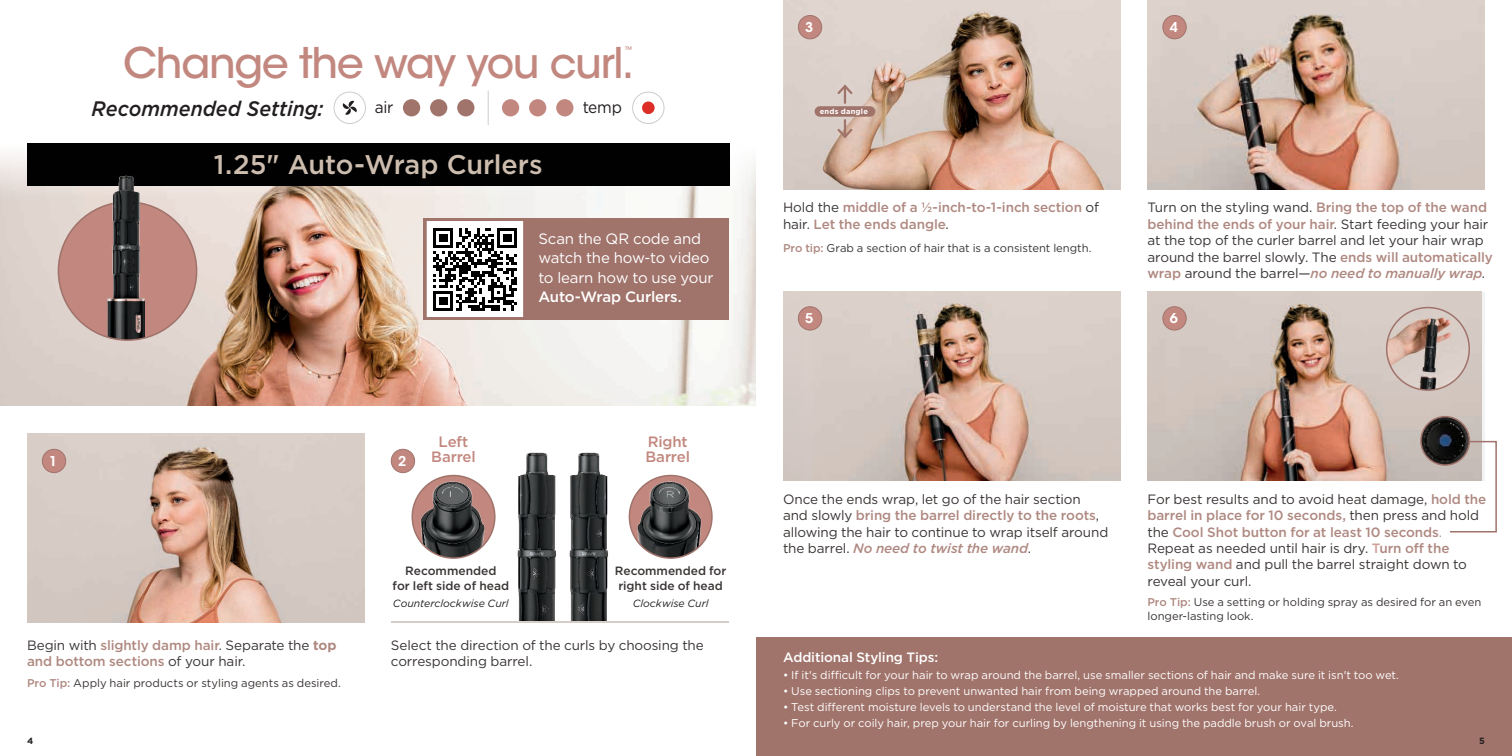
<style>
.page{position:relative;width:1512px;height:756px;background:#fff}
.page>*{position:absolute;margin:0;border:0;box-sizing:border-box;transform-origin:0 0}
.t1{font:500 42px "ITC Avant Garde Std";letter-spacing:-.03em;color:#c2887f}
.t2{font:500 27px "Gotham";letter-spacing:-.005em;color:#cdbdaf}
.t3{font:italic 500 21px "Gotham";color:#231f20;scale:.94 1}
.t4{font:16.5px "Gotham";letter-spacing:-.02em;color:#231f20;scale:.94 1}
.t5{font:15px/19.5px "Gotham";letter-spacing:-.015em;color:#fff}
.t6{font:500 15px/15px "Gotham";letter-spacing:-.01em;color:#c2887f;text-align:center}
.t7{font:500 15px "Gotham";letter-spacing:-.015em;color:#fff}
.t8{font:13.5px/16.5px "Gotham";letter-spacing:-.01em;color:#393534}
.t9{font:500 13.5px/16.5px "Gotham";letter-spacing:-.005em;color:#af8981}
.t10{font:600 13.5px "ITC Avant Garde Std";letter-spacing:-.005em;color:#fff}
.t11{font:500 13.5px "Gotham";letter-spacing:-.01em;color:#fff}
.t12{font:500 12px/15px "Gotham";color:#393534}
.t13{font:11.25px "Gotham";color:#fff}
.t14{font:11.25px/13.5px "Gotham";color:#393534}
.t15{font:11.25px "ITC Avant Garde Std";letter-spacing:-.005em;color:#fff}
.t16{font:italic 10.5px "Gotham";color:#231f20}
.t17{font:700 9px "Gotham";color:#231f20}
.t18{font:700 7.5px "Gotham";letter-spacing:.03em;color:#fff}
.t19{font:500 7.5px "ITC Avant Garde Std";color:#c2887f}
.s1{font-weight:400;color:#393534}
.s2{font-weight:700}
.s3{font-weight:500;color:#af8981}
.s4{font-weight:500;font-style:italic;color:#af8981}
.s5{color:#af8981}
.s6{font-weight:500;color:#d09f97}
</style>
<div class="page">
<img style="left:485px;top:452px;width:52px;height:169px">
<img style="left:537px;top:452px;width:98px;height:169px">
<img style="left:783px;top:0;width:337px;height:189px">
<div style="left:756px;top:637px;width:756px;height:119px;background:#a0736b"></div>
<img style="left:0;top:155px;width:756px;height:251px">
<img style="left:783px;top:292px;width:337px;height:189px">
<img style="left:1148px;top:0;width:337px;height:189px">
<img style="left:1148px;top:292px;width:334px;height:189px">
<img style="left:27px;top:434px;width:337px;height:189px">
<div style="left:27px;top:144px;width:703px;height:42px;background:#010101"></div>
<img style="left:1387px;top:308px;width:82px;height:82px;border-radius:41px">
<div style="left:1386px;top:307px;width:84px;height:84px;border:2px solid #a0736b;border-radius:50%"></div>
<svg style="left:835px;top:83px;width:19px;height:20px"></svg>
<svg style="left:835px;top:120px;width:19px;height:20px"></svg>
<div style="left:403px;top:99px;width:17px;height:17px;background:#a0736b;border-radius:50%"></div>
<div style="left:502px;top:99px;width:17px;height:17px;background:#c2887f;border-radius:50%"></div>
<div style="left:430px;top:99px;width:17px;height:17px;background:#a0736b;border-radius:50%"></div>
<div style="left:529px;top:99px;width:17px;height:17px;background:#c2887f;border-radius:50%"></div>
<div style="left:457px;top:99px;width:17px;height:17px;background:#a0736b;border-radius:50%"></div>
<div style="left:556px;top:99px;width:17px;height:17px;background:#c2887f;border-radius:50%"></div>
<hr style="left:488px;top:91px;width:1px;height:34px;background:#ceccc9">
<svg style="left:342px;top:100px;width:15px;height:15px"></svg>
<div style="left:642px;top:102px;width:13px;height:12px;background:#dc2e27;border-radius:50%"></div>
<div style="left:632px;top:92px;width:32px;height:32px;border:1px solid #ceccc9;border-radius:50%"></div>
<div style="left:334px;top:92px;width:32px;height:32px;border:1px solid #ceccc9;border-radius:50%"></div>
<div style="left:798px;top:307px;width:24px;height:23px;background:#c2887f;border-radius:50%"></div>
<div style="left:798px;top:306px;width:24px;height:24px;border:1px solid #a0736b;border-radius:50%"></div>
<div style="left:1163px;top:307px;width:23px;height:23px;background:#c2887f;border-radius:50%"></div>
<div style="left:1163px;top:306px;width:24px;height:24px;border:1px solid #a0736b;border-radius:50%"></div>
<div style="left:798px;top:15px;width:24px;height:24px;background:#c2887f;border-radius:50%"></div>
<div style="left:798px;top:15px;width:24px;height:24px;border:1px solid #a0736b;border-radius:50%"></div>
<div style="left:1163px;top:15px;width:23px;height:24px;background:#c2887f;border-radius:50%"></div>
<div style="left:1163px;top:15px;width:24px;height:24px;border:1px solid #a0736b;border-radius:50%"></div>
<svg style="left:1449px;top:440px;width:48px;height:93px"></svg>
<div style="left:42px;top:449px;width:24px;height:24px;background:#c2887f;border-radius:50%"></div>
<div style="left:42px;top:449px;width:24px;height:24px;border:1px solid #a0736b;border-radius:50%"></div>
<div style="left:391px;top:449px;width:24px;height:24px;background:#c2887f;border-radius:50%"></div>
<div style="left:391px;top:449px;width:24px;height:24px;border:1px solid #a0736b;border-radius:50%"></div>
<div style="left:424px;top:218px;width:305px;height:102px;background:#a0736b"></div>
<div style="left:424px;top:218px;width:102px;height:102px;background:#fff"></div>
<svg style="left:433px;top:228px;width:84px;height:83px"></svg>
<div style="left:424px;top:218px;width:102px;height:102px;border:3px solid #a0736b"></div>
<div style="left:815px;top:106px;width:60px;height:11px;background:#a0736b;border-radius:5px"></div>
<hr style="left:392px;top:621px;width:337px;height:2px;background:#d7cdc7">
<img style="left:1421px;top:417px;width:48px;height:48px;border-radius:24px">
<div style="left:1420px;top:416px;width:50px;height:50px;border:2px solid #a0736b;border-radius:50%"></div>
<img style="left:58px;top:202px;width:139px;height:138px;border-radius:69px">
<img style="left:18px;top:170px;width:212px;height:133px">
<img style="left:412px;top:476px;width:83px;height:82px;border-radius:41px">
<div style="left:412px;top:475px;width:84px;height:84px;border:2px solid #a0736b;border-radius:50%"></div>
<img style="left:629px;top:476px;width:83px;height:82px;border-radius:41px">
<div style="left:629px;top:475px;width:84px;height:84px;border:2px solid #a0736b;border-radius:50%"></div>
<h1 class="t1" style="left:123px;top:36px;width:512px">Change the way you curl.</h1>
<p class="t19" style="left:625px;top:45px;width:9px">™</p>
<h3 class="t3" style="left:92px;top:95px;width:248px">Recommended Setting:</h3>
<p class="t4" style="left:375px;top:96px;width:21px">air</p>
<p class="t4" style="left:583px;top:96px;width:43px">temp</p>
<h2 class="t2" style="left:214px;top:147px;width:330px">1.25" Auto-Wrap Curlers</h2>
<p class="t5" style="left:538px;top:228px;width:177px">Scan the QR code and watch the how-to video to learn how to use your</p>
<p class="t7" style="left:538px;top:287px;width:145px">Auto-Wrap Curlers.</p>
<p class="t10" style="left:49px;top:452px;width:10px">1</p>
<p class="t9" style="left:27px;top:637px;width:311px"><span class="s1">Begin with</span> slightly damp hair<span class="s1">. Separate the</span> <span class="s2">top </span>and bottom sections <span class="s1">of your hair.</span></p>
<p class="t14" style="left:27px;top:676px;width:314px"><span class="s3">Pro Tip:</span> Apply hair products or styling agents as desired.</p>
<p class="t10" style="left:398px;top:452px;width:10px">2</p>
<p class="t6" style="left:431px;top:434px;width:46px">Left<br>Barrel</p>
<p class="t6" style="left:646px;top:434px;width:46px;text-align:left">Right<br>Barrel</p>
<p class="t12" style="left:393px;top:563px;width:118px;text-align:center">Recommended<br>for left side of head</p>
<p class="t16" style="left:393px;top:597px;width:117px">Counterclockwise Curl</p>
<p class="t12" style="left:615px;top:563px;width:113px">Recommended for right side of head</p>
<p class="t16" style="left:633px;top:597px;width:77px">Clockwise Curl</p>
<p class="t8" style="left:391px;top:636px;width:314px">Select the direction of the curls by choosing the corresponding barrel.</p>
<p class="t10" style="left:805px;top:19px;width:10px">3</p>
<p class="t10" style="left:1170px;top:19px;width:10px">4</p>
<p class="t18" style="left:820px;top:107px;width:50px">ends dangle</p>
<p class="t9" style="left:783px;top:199px;width:318px"><span class="s1">Hold the</span> middle of a 1/2-inch-to-1-inch section <span class="s1">of hair.</span> Let the ends dangle<span class="s1">.</span></p>
<p class="t14" style="left:783px;top:241px;width:308px"><span class="s3">Pro tip:</span> Grab a section of hair that is a consistent length.</p>
<p class="t8" style="left:1148px;top:199px;width:347px">Turn on the styling wand. <span class="s3">Bring the top of the wand behind the ends of your hair</span>. Start feeding your hair at the top of the curler barrel and let your hair wrap around the barrel slowly. The <span class="s3">ends will automatically wrap</span> around the barrel—<span class="s4">no need to manually wrap</span>.</p>
<p class="t10" style="left:805px;top:310px;width:10px">5</p>
<p class="t10" style="left:1170px;top:310px;width:10px">6</p>
<p class="t8" style="left:783px;top:490px;width:327px">Once the ends wrap, let go of the hair section and slowly <span class="s3">bring the barrel directly to the roots</span>, allowing the hair to continue to wrap itself around the barrel. <span class="s4">No need to twist the wand</span>.</p>
<p class="t8" style="left:1148px;top:490px;width:340px">For best results and to avoid heat damage, <span class="s3">hold the barrel in place for 10 seconds,</span> then press and hold the <span class="s3">Cool Shot button for at least 10 seconds</span><span class="s5">.<br></span>Repeat as needed until hair is dry. <span class="s6">T</span><span class="s3">urn off the styling wand</span> and pull the barrel straight down to reveal your curl.</p>
<p class="t14" style="left:1147px;top:595px;width:336px"><span class="s3">Pro Tip:</span> Use a setting or holding spray as desired for an even longer-lasting look.</p>
<p class="t10" style="left:824px;top:647px;width:152px">Additional Styling Tips:</p>
<p class="t15" style="left:824px;top:670px;width:437px">• Take smaller sections if your hair is having difficulty wrapping around the barrel.</p>
<p class="t15" style="left:824px;top:711px;width:529px">• Test different moisture levels to understand the level of moisture that works best for your hair type!</p>
<p class="t11" style="left:783px;top:648px;width:157px">Additional Styling Tips:</p>
<p class="t13" style="left:783px;top:668px;width:616px">• If it's difficult for your hair to wrap around the barrel, use smaller sections of hair and make sure it isn't too wet.</p>
<p class="t13" style="left:783px;top:684px;width:477px">• Use sectioning clips to prevent unwanted hair from being wrapped around the barrel.</p>
<p class="t13" style="left:783px;top:700px;width:554px">• Test different moisture levels to understand the level of moisture that works best for your hair type.</p>
<p class="t13" style="left:783px;top:716px;width:571px">• For curly or coily hair, prep your hair for curling by lengthening it using the paddle brush or oval brush.</p>
<p class="t17" style="left:27px;top:735px;width:8px">4</p>
<p class="t17" style="left:1479px;top:735px;width:7px">5</p>
</div>
